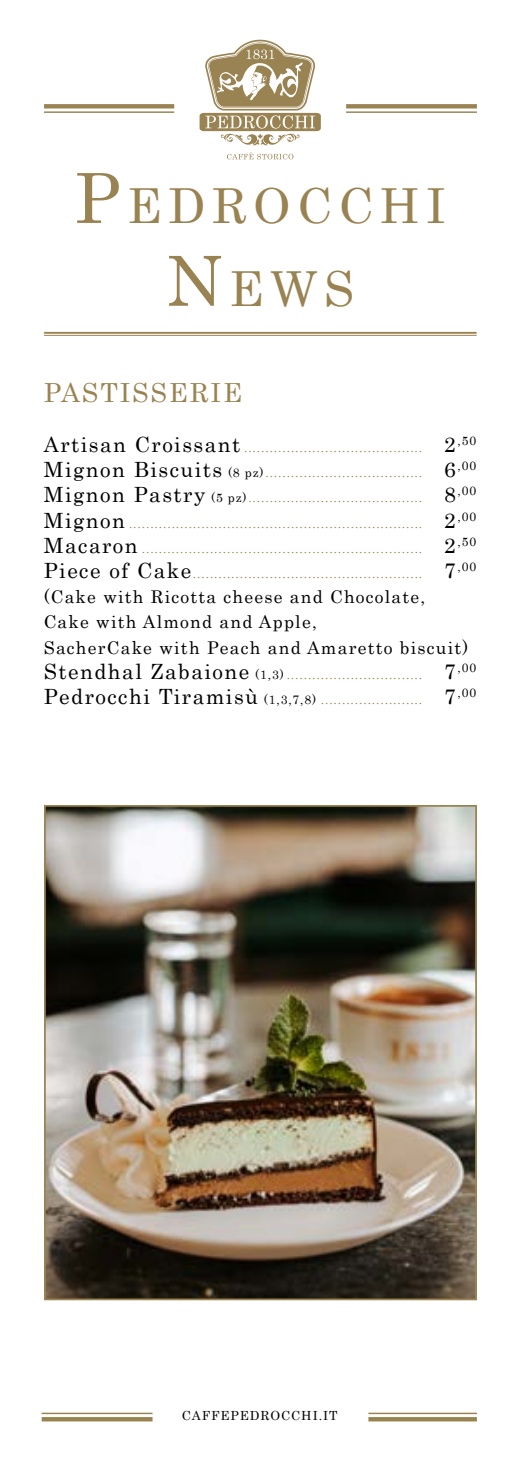
<style>
.page{position:relative;width:521px;height:1474px;background:#fff}
.page>*{position:absolute;margin:0;border:0;box-sizing:border-box;transform-origin:0 0}
.t1{font:48.3px/82.8px "Century";letter-spacing:.13em;color:#9a8352;text-align:center}
.t2{font:26.25px "Century";letter-spacing:.07em;color:#9a8352}
.t3{font:17.5px/25.2px "Century";letter-spacing:.07em;color:#000}
.t4{font:12.6px "Century";letter-spacing:.075em;color:#000}
.t5{font:12.25px/25.2px "Century";letter-spacing:.07em;color:#9a8352;text-align:justify}
.s1{font-size:68.95px}
.s2{font-size:21px;color:#000}
.s3{color:#000}
</style>
<div class="page">
<svg style="left:200px;top:40px;width:121px;height:105px"></svg>
<svg style="left:227px;top:152px;width:66px;height:7px"></svg>
<svg style="left:44px;top:104px;width:130px;height:4px"></svg>
<hr style="left:44px;top:111px;width:130px;height:2px;background:#9a8352">
<svg style="left:346px;top:104px;width:131px;height:4px"></svg>
<hr style="left:346px;top:111px;width:131px;height:2px;background:#9a8352">
<hr style="left:44px;top:332px;width:433px;height:2px;background:#9a8352">
<hr style="left:44px;top:335px;width:433px;height:1px;background:#9a8352">
<hr style="left:42px;top:1412px;width:111px;height:1px;background:#9a8352">
<div style="left:42px;top:1416px;width:111px;height:5px;background:#9a8352"></div>
<hr style="left:368px;top:1412px;width:109px;height:1px;background:#9a8352">
<div style="left:368px;top:1416px;width:109px;height:5px;background:#9a8352"></div>
<img style="left:47px;top:808px;width:427px;height:489px">
<div style="left:44px;top:805px;width:433px;height:495px;border:2px solid #9a8352"></div>
<h1 class="t1" style="left:74px;top:160px;width:373px"><span class="s1">P</span>EDROCCHI<br><span class="s1">N</span>EWS</h1>
<h2 class="t2" style="left:44px;top:370px;width:200px">PASTISSERIE</h2>
<p class="t5" style="left:44px;top:434px;width:434px"><span class="s2">Artisan Croissant</span> .......................................... <span class="s2">2</span><sup>,50<br></sup><span class="s2">Mignon Biscuits</span> <span class="s3">(8 pz)</span>..................................... <span class="s2">6</span><sup>,00<br></sup><span class="s2">Mignon Pastry</span> <span class="s3">(5 pz)</span>......................................... <span class="s2">8</span><sup>,00<br></sup><span class="s2">Mignon</span> ..................................................................... <span class="s2">2</span><sup>,00<br></sup><span class="s2">Macaron</span> .................................................................. <span class="s2">2</span><sup>,50<br></sup><span class="s2">Piece of Cake</span>...................................................... <span class="s2">7</span><sup>,00</sup></p>
<h3 class="t3" style="left:44px;top:583px;width:426px">(Cake with Ricotta cheese and Chocolate,<br>Cake with Almond and Apple,<br>SacherCake with Peach and Amaretto biscuit)</h3>
<p class="t5" style="left:44px;top:661px;width:434px"><span class="s2">Stendhal Zabaione</span> <span class="s3">(1,3)</span> ................................ <span class="s2">7</span><sup>,00<br></sup><span class="s2">Pedrocchi Tiramisù</span> <span class="s3">(1,3,7,8)</span> ........................ <span class="s2">7</span><sup>,00</sup></p>
<p class="t4" style="left:182px;top:1404px;width:157px">CAFFEPEDROCCHI.IT</p>
</div>
